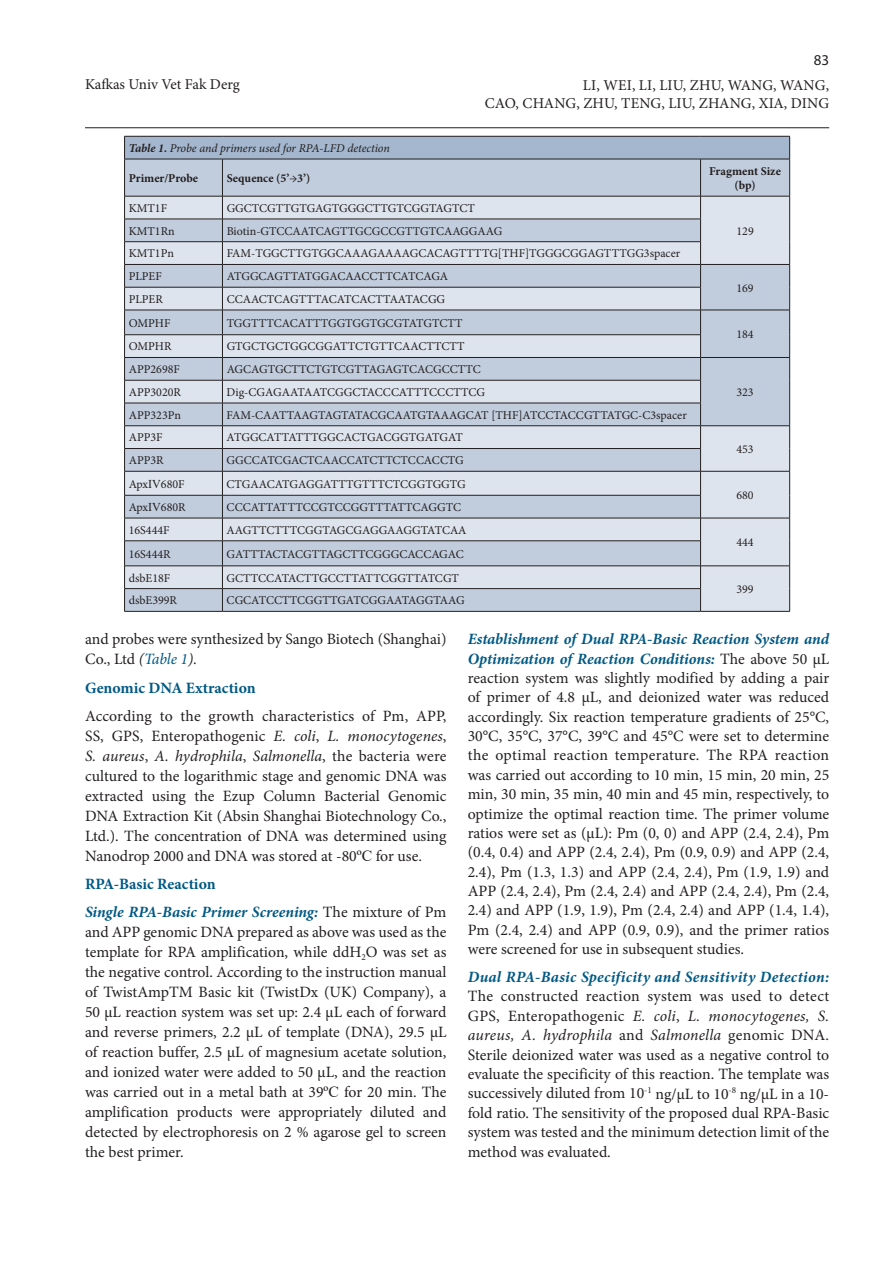
<style>
.page{position:relative;width:893px;height:1263px;background:#fff}
.page>*{position:absolute;margin:0;border:0;box-sizing:border-box;transform-origin:0 0}
.t1{font:15.75px/19.4px "Minion Pro";color:#231f20;text-align:justify}
.t2{font:italic 700 15.75px/28.5px "Minion Pro";letter-spacing:.01em;color:#005984}
.t3{font:700 15.75px "Minion Pro";letter-spacing:.005em;color:#005984}
.t4{font:15px/18px "Minion Pro";letter-spacing:.005em;color:#231f20;text-align:right}
.t5{font:15px "Myriad Pro";color:#231f20}
.t6{font:12px "Minion Pro";color:#231f20}
.t7{font:italic 12px "Minion Pro";letter-spacing:-.005em;color:#231f20}
.t8{font:700 12px/14.4px "Minion Pro";color:#231f20;text-align:center}
.s1{font-weight:700}
.s2{font-family:"Times New Roman"}
.s3{font-style:italic}
.s4{font-style:italic;color:#005984}
.s5{font-style:normal}
.s6{font-weight:400;font-style:normal;color:#231f20}
.s7{font-weight:700;font-style:italic;color:#005984}
</style>
<div class="page">
<hr style="left:85px;top:127px;width:744px;height:1px;background:#231f20">
<hr style="left:124px;top:611px;width:98px;height:1px;background:#231f20">
<hr style="left:222px;top:611px;width:479px;height:1px;background:#231f20">
<hr style="left:701px;top:611px;width:89px;height:1px;background:#231f20">
<svg style="left:124px;top:136px;width:666px;height:475px;background:#c3ccd9"></svg>
<hr style="left:124px;top:159px;width:98px;height:1px;background:#231f20">
<hr style="left:124px;top:159px;width:1px;height:37px;background:#231f20">
<hr style="left:222px;top:159px;width:479px;height:1px;background:#231f20">
<hr style="left:701px;top:159px;width:89px;height:1px;background:#231f20">
<hr style="left:789px;top:159px;width:1px;height:37px;background:#231f20">
<hr style="left:124px;top:196px;width:98px;height:1px;background:#231f20">
<hr style="left:222px;top:196px;width:479px;height:1px;background:#231f20">
<hr style="left:701px;top:196px;width:89px;height:1px;background:#231f20">
<p class="t5" style="left:814px;top:51px;width:17px">83</p>
<p class="t4" style="left:85px;top:75px;width:156px">Kafkas Univ Vet Fak Derg</p>
<p class="t4" style="left:485px;top:76px;width:346px">LI, WEI, LI, LIU, ZHU, WANG, WANG,<br>CAO, CHANG, ZHU, TENG, LIU, ZHANG, XIA, DING</p>
<p class="t7" style="left:129px;top:140px;width:263px"><span class="s1">Table 1.</span> Probe and primers used for RPA-LFD detection</p>
<p class="t8" style="left:129px;top:171px;width:71px">Primer/Probe</p>
<p class="t8" style="left:227px;top:171px;width:85px">Sequence (5’→3’)</p>
<p class="t8" style="left:709px;top:164px;width:73px">Fragment Size (bp)</p>
<p class="t6" style="left:129px;top:200px;width:40px">KMT1F</p>
<p class="t6" style="left:227px;top:200px;width:250px">GGCTCGTTGTGAGTGGGCTTGTCGGTAGTCT</p>
<p class="t6" style="left:129px;top:223px;width:47px">KMT1Rn</p>
<p class="t6" style="left:227px;top:223px;width:277px">Biotin-GTCCAATCAGTTGCGCCGTTGTCAAGGAAG</p>
<p class="t6" style="left:736px;top:223px;width:19px">129</p>
<p class="t6" style="left:129px;top:246px;width:47px">KMT1Pn</p>
<p class="t6" style="left:227px;top:246px;width:455px">FAM-TGGCTTGTGGCAAAGAAAAGCACAGTTTTG[THF]TGGGCGGAGTTTGG3spacer</p>
<p class="t6" style="left:129px;top:268px;width:35px">PLPEF</p>
<p class="t6" style="left:227px;top:268px;width:223px">ATGGCAGTTATGGACAACCTTCATCAGA</p>
<p class="t6" style="left:736px;top:280px;width:19px">169</p>
<p class="t6" style="left:129px;top:291px;width:36px">PLPER</p>
<p class="t6" style="left:227px;top:291px;width:220px">CCAACTCAGTTTACATCACTTAATACGG</p>
<p class="t6" style="left:129px;top:315px;width:43px">OMPHF</p>
<p class="t6" style="left:227px;top:315px;width:237px">TGGTTTCACATTTGGTGGTGCGTATGTCTT</p>
<p class="t6" style="left:736px;top:326px;width:19px">184</p>
<p class="t6" style="left:129px;top:339px;width:44px">OMPHR</p>
<p class="t6" style="left:227px;top:339px;width:239px">GTGCTGCTGGCGGATTCTGTTCAACTTCTT</p>
<p class="t6" style="left:129px;top:361px;width:53px">APP2698F</p>
<p class="t6" style="left:227px;top:361px;width:256px">AGCAGTGCTTCTGTCGTTAGAGTCACGCCTTC</p>
<p class="t6" style="left:129px;top:384px;width:54px">APP3020R</p>
<p class="t6" style="left:227px;top:384px;width:260px">Dig-CGAGAATAATCGGCTACCCATTTCCCTTCG</p>
<p class="t6" style="left:736px;top:384px;width:19px">323</p>
<p class="t6" style="left:129px;top:407px;width:54px">APP323Pn</p>
<p class="t6" style="left:227px;top:407px;width:462px">FAM-CAATTAAGTAGTATACGCAATGTAAAGCAT [THF]ATCCTACCGTTATGC-C3spacer</p>
<p class="t6" style="left:129px;top:430px;width:35px">APP3F</p>
<p class="t6" style="left:227px;top:430px;width:238px">ATGGCATTATTTGGCACTGACGGTGATGAT</p>
<p class="t6" style="left:736px;top:441px;width:19px">453</p>
<p class="t6" style="left:129px;top:452px;width:36px">APP3R</p>
<p class="t6" style="left:227px;top:452px;width:239px">GGCCATCGACTCAACCATCTTCTCCACCTG</p>
<p class="t6" style="left:129px;top:476px;width:57px">Apx<span class="s2">IV</span>680F</p>
<p class="t6" style="left:227px;top:476px;width:241px">CTGAACATGAGGATTTGTTTCTCGGTGGTG</p>
<p class="t6" style="left:736px;top:487px;width:19px">680</p>
<p class="t6" style="left:129px;top:499px;width:58px">Apx<span class="s2">IV</span>680R</p>
<p class="t6" style="left:227px;top:499px;width:236px">CCCATTATTTCCGTCCGGTTTATTCAGGTC</p>
<p class="t6" style="left:129px;top:522px;width:42px">16S444F</p>
<p class="t6" style="left:227px;top:522px;width:241px">AAGTTCTTTCGGTAGCGAGGAAGGTATCAA</p>
<p class="t6" style="left:736px;top:534px;width:19px">444</p>
<p class="t6" style="left:129px;top:546px;width:43px">16S444R</p>
<p class="t6" style="left:227px;top:546px;width:239px">GATTTACTACGTTAGCTTCGGGCACCAGAC</p>
<p class="t6" style="left:129px;top:570px;width:43px">dsbE18F</p>
<p class="t6" style="left:227px;top:570px;width:234px">GCTTCCATACTTGCCTTATTCGGTTATCGT</p>
<p class="t6" style="left:736px;top:581px;width:19px">399</p>
<p class="t6" style="left:129px;top:592px;width:50px">dsbE399R</p>
<p class="t6" style="left:227px;top:592px;width:240px">CGCATCCTTCGGTTGATCGGAATAGGTAAG</p>
<p class="t1" style="left:85px;top:629px;width:363px;line-height:20px">and probes were synthesized by Sango Biotech (Shanghai)<br>Co., Ltd <span class="s3">(</span><span class="s4">Table 1</span><span class="s3">).</span></p>
<p class="t3" style="left:85px;top:676px;width:172px">Genomic DNA Extraction</p>
<p class="t1" style="left:85px;top:706px;width:363px;line-height:20px">According to the growth characteristics of Pm, APP, SS, GPS, Enteropathogenic <span class="s3">E. coli</span>, <span class="s3">L. monocytogenes</span>, <span class="s3">S. aureus</span>, <span class="s3">A. hydrophila</span>, <span class="s3">Salmonella</span>, the bacteria were cultured to the logarithmic stage and genomic DNA was extracted using the Ezup Column Bacterial Genomic DNA Extraction Kit (Absin Shanghai Biotechnology Co., Ltd.). The concentration of DNA was determined using Nanodrop 2000 and DNA was stored at -80<span class="s2">ºC</span> for use.</p>
<p class="t2" style="left:85px;top:869px;width:363px"><span class="s5">RPA-Basic Reaction<br></span>Single RPA-Basic Primer Screening: <span class="s6">The mixture of Pm</span></p>
<p class="t1" style="left:85px;top:922px;width:363px;line-height:20px">and APP genomic DNA prepared as above was used as the template for RPA amplification, while ddH<sub>2</sub>O was set as the negative control. According to the instruction manual of TwistAmpTM Basic kit (TwistDx (UK) Company), a 50 μL reaction system was set up: 2.4 μL each of forward and reverse primers, 2.2 μL of template (DNA), 29.5 μL of reaction buffer, 2.5 μL of magnesium acetate solution, and ionized water were added to 50 μL, and the reaction was carried out in a metal bath at 39<span class="s2">ºC</span> for 20 min. The amplification products were appropriately diluted and detected by electrophoresis on 2 % agarose gel to screen the best primer.</p>
<p class="t1" style="left:468px;top:629px;width:363px"><span class="s7">Establishment of Dual RPA-Basic Reaction System and Optimization of Reaction Conditions:</span> The above 50 μL reaction system was slightly modified by adding a pair of primer of 4.8 μL, and deionized water was reduced accordingly. Six reaction temperature gradients of 25°C, 30°C, 35°C, 37°C, 39°C and 45°C were set to determine the optimal reaction temperature. The RPA reaction was carried out according to 10 min, 15 min, 20 min, 25 min, 30 min, 35 min, 40 min and 45 min, respectively, to optimize the optimal reaction time. The primer volume ratios were set as (μL): Pm (0, 0) and APP (2.4, 2.4), Pm (0.4, 0.4) and APP (2.4, 2.4), Pm (0.9, 0.9) and APP (2.4, 2.4), Pm (1.3, 1.3) and APP (2.4, 2.4), Pm (1.9, 1.9) and APP (2.4, 2.4), Pm (2.4, 2.4) and APP (2.4, 2.4), Pm (2.4, 2.4) and APP (1.9, 1.9), Pm (2.4, 2.4) and APP (1.4, 1.4), Pm (2.4, 2.4) and APP (0.9, 0.9), and the primer ratios were screened for use in subsequent studies.</p>
<p class="t2" style="left:468px;top:962px;width:363px">Dual RPA-Basic Specificity and Sensitivity Detection:</p>
<p class="t1" style="left:468px;top:987px;width:363px">The constructed reaction system was used to detect GPS, Enteropathogenic <span class="s3">E. coli</span>, <span class="s3">L. monocytogenes, S. aureus, A. hydrophila</span> and <span class="s3">Salmonella</span> genomic DNA.<br>Sterile deionized water was used as a negative control to evaluate the specificity of this reaction. The template was successively diluted from 10<sup>-1</sup> ng/μL to 10<sup>-8</sup> ng/μL in a 10- fold ratio. The sensitivity of the proposed dual RPA-Basic system was tested and the minimum detection limit of the method was evaluated.</p>
</div>
